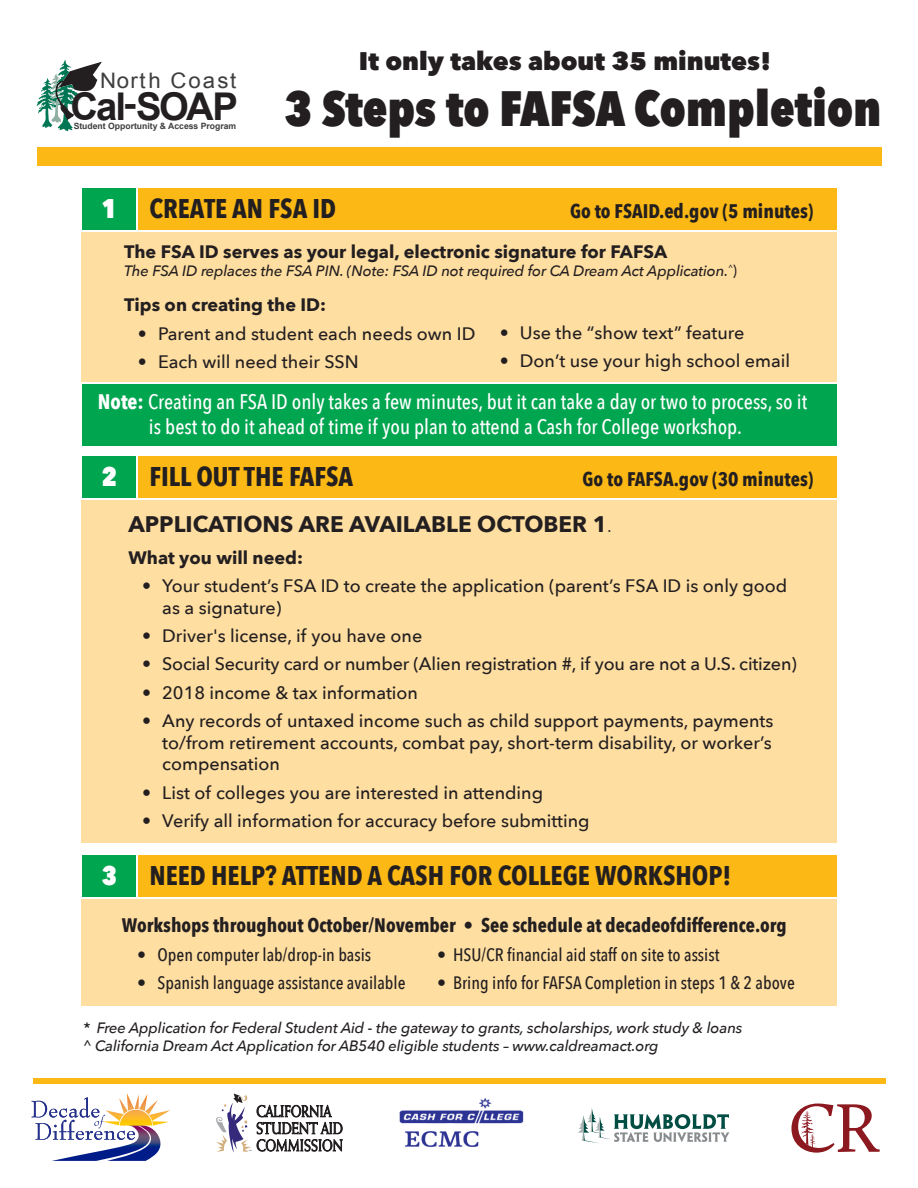
<style>
.page{position:relative;width:918px;height:1188px;background:#fff}
.page>*{position:absolute;margin:0;border:0;box-sizing:border-box;transform-origin:0 0}
.t1{font:800 49.5px "Avenir Next Condensed";color:#231f20}
.t2{font:700 38.25px "Arial";letter-spacing:-.05em;color:#231f20}
.t3{font:700 27px "Avenir Next Condensed";color:#231f20}
.t4{font:800 25.35px "Avenir Next";color:#231f20}
.t5{font:700 22.5px "Avenir Next";color:#231f20}
.t6{font:21.45px "Arial";letter-spacing:.08em;color:#3e3e3f;scale:1.04 1}
.t7{font:500 21px/25.2px "Avenir Next Condensed";color:#fff}
.t8{font:700 19.65px "Avenir Next Condensed";color:#231f20}
.t9{font:700 19.5px "Avenir Next Condensed";color:#231f20}
.t10{font:500 18px/21.6px "Avenir Next";color:#231f20}
.t11{font:500 18px "Avenir Next Condensed";color:#231f20}
.t12{font:700 18px "Avenir Next";color:#231f20}
.t13{font:italic 500 15px "Avenir Next";letter-spacing:-.01em;color:#231f20}
.t14{font:700 8.55px "Arial";color:#3e3e3f}
.s1{font-weight:800;color:#fff}
.s2{font-family:"Lato";font-weight:400;font-style:normal}
.s3{font-weight:700}
.s4{font-weight:400;font-size:18px}
</style>
<div class="page">
<div style="left:139px;top:188px;width:698px;height:42px;background:#fcb814"></div>
<div style="left:139px;top:456px;width:698px;height:42px;background:#fcb814"></div>
<div style="left:139px;top:855px;width:698px;height:42px;background:#fcb814"></div>
<div style="left:82px;top:188px;width:54px;height:42px;background:#00a54f"></div>
<div style="left:82px;top:385px;width:755px;height:61px;background:#00a54f"></div>
<div style="left:82px;top:456px;width:54px;height:42px;background:#00a54f"></div>
<div style="left:82px;top:855px;width:54px;height:42px;background:#00a54f"></div>
<div style="left:82px;top:232px;width:755px;height:150px;background:#ffdea1"></div>
<div style="left:82px;top:900px;width:755px;height:106px;background:#ffdea1"></div>
<div style="left:82px;top:500px;width:755px;height:343px;background:#ffdea1"></div>
<div style="left:37px;top:147px;width:844px;height:19px;background:#fcb814"></div>
<svg style="left:37px;top:59px;width:65px;height:73px"></svg>
<svg style="left:32px;top:1093px;width:138px;height:68px"></svg>
<svg style="left:257px;top:1104px;width:85px;height:48px"></svg>
<svg style="left:216px;top:1093px;width:35px;height:60px"></svg>
<svg style="left:578px;top:1108px;width:152px;height:35px"></svg>
<div style="left:33px;top:1078px;width:853px;height:6px;background:#fcb814"></div>
<img style="left:399px;top:1098px;width:125px;height:49px">
<svg style="left:791px;top:1104px;width:89px;height:49px"></svg>
<p class="t6" style="left:100px;top:67px;width:132px">North Coast</p>
<p class="t2" style="left:70px;top:81px;width:169px">Cal-SOAP</p>
<p class="t14" style="left:74px;top:120px;width:164px">Student Opportunity &amp; Access Program</p>
<p class="t4" style="left:359px;top:45px;width:414px">It only takes about 35 minutes!</p>
<p class="t1" style="left:284px;top:78px;width:598px">3 Steps to FAFSA Completion</p>
<p class="t3" style="left:102px;top:192px;width:236px"><span class="s1">1</span> CREATE AN FSA ID</p>
<p class="t8" style="left:570px;top:199px;width:245px">Go to FSAID.ed.gov (5 minutes)</p>
<p class="t12" style="left:124px;top:236px;width:544px">The FSA ID serves as your legal, electronic signature for FAFSA</p>
<p class="t13" style="left:124px;top:258px;width:614px">The FSA ID replaces the FSA PIN. (Note: FSA ID not required for CA Dream Act Application.<sup>^</sup><span class="s2">)</span></p>
<p class="t12" style="left:124px;top:289px;width:203px">Tips on creating the ID:</p>
<p class="t10" style="left:138px;top:322px;width:339px">• Parent and student each needs own ID</p>
<p class="t10" style="left:138px;top:350px;width:223px">• Each will need their SSN</p>
<p class="t10" style="left:500px;top:321px;width:246px">• Use the “show text” feature</p>
<p class="t10" style="left:500px;top:349px;width:292px">• Don’t use your high school email</p>
<p class="t7" style="left:149px;top:389px;width:660px;text-indent:-51px"><span class="s3">Note:</span> Creating an FSA ID only takes a few minutes, but it can take a day or two to process, so it is best to do it ahead of time if you plan to attend a Cash for College workshop.</p>
<p class="t3" style="left:102px;top:460px;width:253px"><span class="s1">2</span> FILL OUT THE FAFSA</p>
<p class="t8" style="left:583px;top:467px;width:232px">Go to FAFSA.gov (30 minutes)</p>
<p class="t5" style="left:129px;top:504px;width:485px">APPLICATIONS ARE AVAILABLE OCTOBER 1<span class="s4">.</span></p>
<p class="t12" style="left:129px;top:542px;width:176px">What you will need:</p>
<p class="t10" style="left:162px;top:575px;width:627px;text-indent:-20px">• Your student’s FSA ID to create the application (parent’s FSA ID is only good as a signature)</p>
<p class="t10" style="left:142px;top:624px;width:282px">• Driver's license, if you have one</p>
<p class="t10" style="left:142px;top:653px;width:656px">• Social Security card or number (Alien registration #, if you are not a U.S. citizen)</p>
<p class="t10" style="left:142px;top:681px;width:278px">• 2018 income &amp; tax information</p>
<p class="t10" style="left:162px;top:710px;width:613px;text-align:justify;text-indent:-20px">• Any records of untaxed income such as child support payments, payments to/from retirement accounts, combat pay, short-term disability, or worker’s compensation</p>
<p class="t10" style="left:142px;top:781px;width:403px">• List of colleges you are interested in attending</p>
<p class="t10" style="left:142px;top:809px;width:449px">• Verify all information for accuracy before submitting</p>
<p class="t3" style="left:102px;top:859px;width:631px"><span class="s1">3</span> NEED HELP? ATTEND A CASH FOR COLLEGE WORKSHOP!</p>
<p class="t9" style="left:122px;top:913px;width:666px">Workshops throughout October/November • See schedule at decadeofdifference.org</p>
<p class="t11" style="left:137px;top:944px;width:236px">• Open computer lab/drop-in basis</p>
<p class="t11" style="left:437px;top:944px;width:284px">• HSU/CR financial aid staff on site to assist</p>
<p class="t11" style="left:137px;top:972px;width:270px">• Spanish language assistance available</p>
<p class="t11" style="left:437px;top:972px;width:359px">• Bring info for FAFSA Completion in steps 1 &amp; 2 above</p>
<p class="t13" style="left:83px;top:1015px;width:661px">* Free Application for Federal Student Aid - the gateway to grants, scholarships, work study &amp; loans</p>
<p class="t13" style="left:83px;top:1033px;width:577px"><span class="s2">^</span> California Dream Act Application for AB540 eligible students – www.caldreamact.org</p>
</div>
